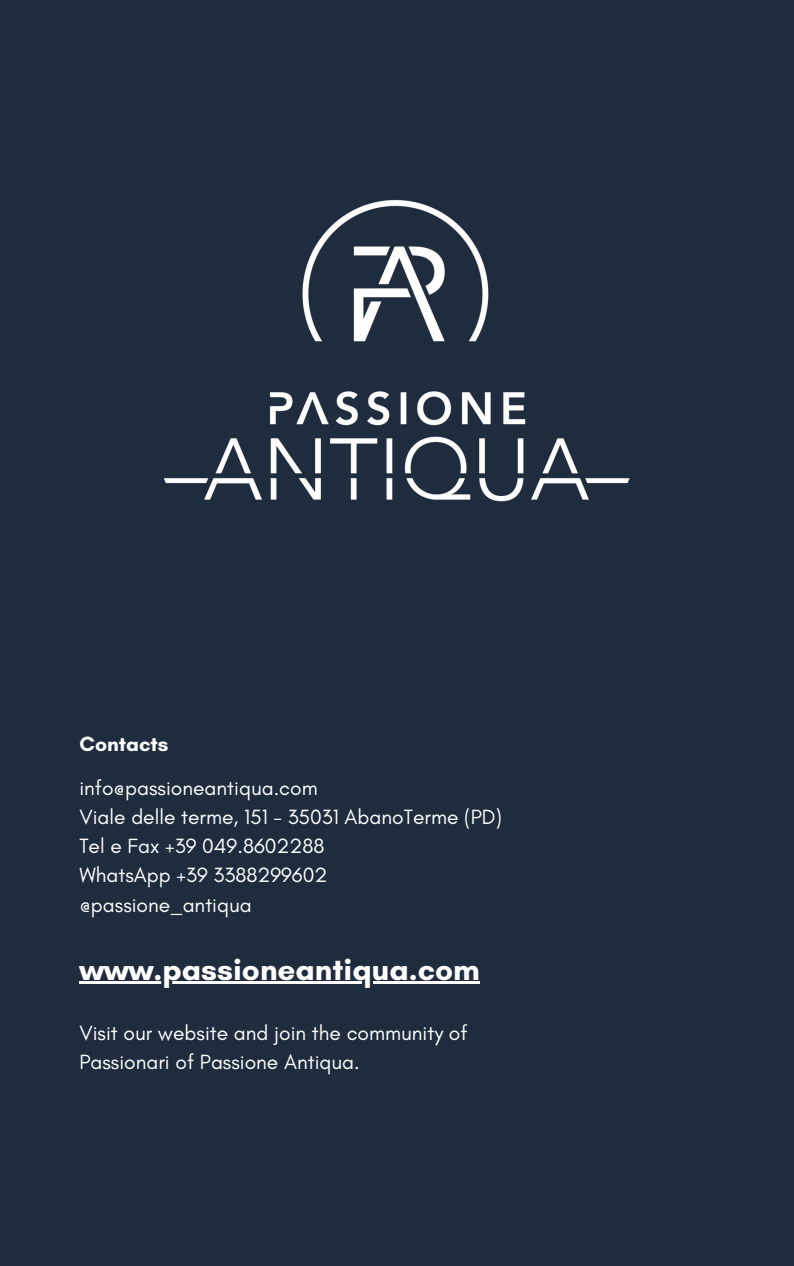
<style>
.page{position:relative;width:794px;height:1266px;background:#fff}
.page>*{position:absolute;margin:0;border:0;box-sizing:border-box;transform-origin:0 0}
.t1{font:700 31.5px "Glacial Indifference";color:#fff}
.t2{font:21px/29.2px "Glacial Indifference";color:#fff}
.t3{font:700 21px "Glacial Indifference";color:#fff}
</style>
<div class="page">
<div style="left:0;top:0;width:793px;height:1266px;background:#1e2c3d"></div>
<img style="left:164px;top:200px;width:465px;height:301px">
<hr style="left:79px;top:981px;width:400px;height:3px;background:#fff">
<p class="t3" style="left:79px;top:731px;width:91px">Contacts</p>
<p class="t2" style="left:79px;top:772px;width:240px">info@passioneantiqua.com</p>
<p class="t2" style="left:79px;top:802px;width:424px">Viale delle terme, 151 - 35031 AbanoTerme (PD)</p>
<p class="t2" style="left:79px;top:831px;width:246px">Tel e Fax +39 049.8602288</p>
<h1 class="t2" style="left:79px;top:860px;width:249px">WhatsApp +39 3388299602</h1>
<p class="t2" style="left:79px;top:889px;width:174px">@passione_antiqua</p>
<h2 class="t1" style="left:79px;top:949px;width:401px">www.passioneantiqua.com</h2>
<p class="t2" style="left:79px;top:1017px;width:389px">Visit our website and join the community of<br>Passionari of Passione Antiqua.</p>
</div>
